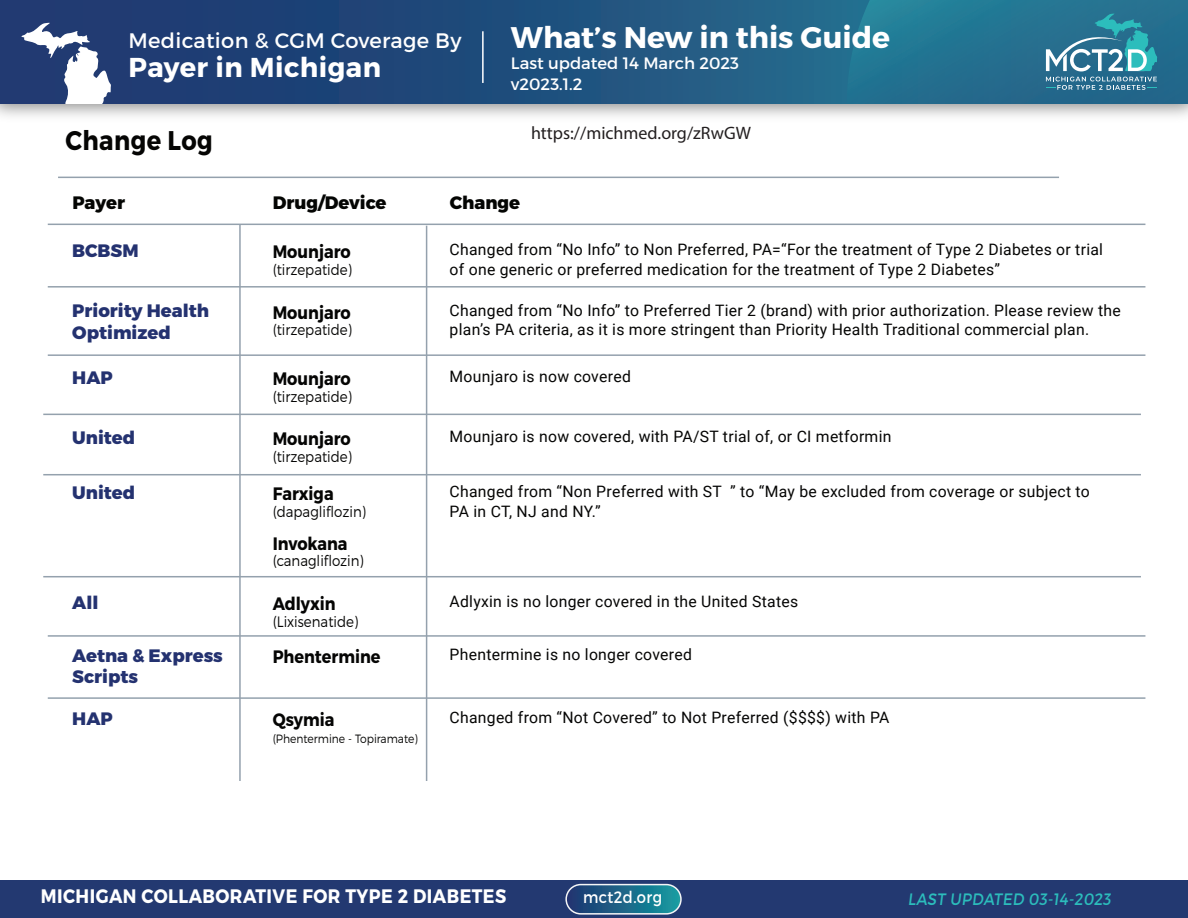
<style>
.page{position:relative;width:1188px;height:918px;background:#fff}
.page>*{position:absolute;margin:0;border:0;box-sizing:border-box;transform-origin:0 0}
.t1{font:29.85px "Trueno Bd";color:#fff}
.t2{font:27.3px "Trueno Bd";letter-spacing:.015em;color:#fff}
.t3{font:27px "Trueno Bd";letter-spacing:.015em;color:#050504;scale:.89 1}
.t4{font:21px "Trueno Rg";letter-spacing:.015em;color:#fff}
.t5{font:19.5px "Trueno Bd";letter-spacing:.025em;color:#fff;scale:.89 1}
.t6{font:18px "Trueno Bd";color:#050504;scale:.89 1}
.t7{font:18px/21.6px "Trueno Ex Bd";color:#243270}
.t8{font:18px "Myriad Pro";color:#231f20}
.t9{font:18px "Trueno Ex Bd";color:#040503}
.t10{font:16.5px/21px "Trueno Rg";color:#fff}
.t11{font:16.5px "Trueno Rg It";letter-spacing:.025em;color:#2cbdbc;scale:.89 1}
.t12{font:16.5px "Trueno Rg";letter-spacing:.025em;color:#fff;scale:.89 1}
.t13{font:15.75px/19.5px "Roboto";letter-spacing:.015em;color:#050504}
.t14{font:15px "Trueno Lt";color:#050504;scale:.89 1}
.t15{font:12px "Trueno Lt";color:#050504;scale:.89 1}
</style>
<div class="page">
<hr style="left:48px;top:635px;width:1097px;height:2px;background:#94a1ad">
<hr style="left:48px;top:697px;width:1097px;height:2px;background:#94a1ad">
<hr style="left:239px;top:224px;width:2px;height:557px;background:#94a1ad">
<hr style="left:426px;top:226px;width:1px;height:555px;background:#94a1ad">
<hr style="left:48px;top:224px;width:1097px;height:1px;background:#94a1ad">
<hr style="left:48px;top:286px;width:1097px;height:2px;background:#94a1ad">
<hr style="left:43px;top:414px;width:1098px;height:1px;background:#94a1ad">
<hr style="left:43px;top:576px;width:1098px;height:1px;background:#94a1ad">
<hr style="left:48px;top:354px;width:1097px;height:2px;background:#94a1ad">
<svg style="left:0;top:0;width:847px;height:104px;background:#204d7c"></svg>
<svg style="left:21px;top:22px;width:91px;height:82px"></svg>
<svg style="left:847px;top:0;width:341px;height:104px;background:#2c7895"></svg>
<hr style="left:482px;top:31px;width:2px;height:52px;background:#fff">
<div style="left:0;top:880px;width:1188px;height:38px;background:#233971"></div>
<div style="left:566px;top:885px;width:115px;height:29px;background:linear-gradient(to right,#243973,#1a9ca2);border-radius:15px"></div>
<div style="left:565px;top:884px;width:117px;height:31px;border:2px solid #f4f5f6;border-radius:15px"></div>
<hr style="left:58px;top:177px;width:1001px;height:1px;background:#94a1ad">
<hr style="left:43px;top:474px;width:1098px;height:1px;background:#94a1ad">
<h3 class="t4" style="left:128px;top:28px;width:335px">Medication &amp; CGM Coverage By</h3>
<h2 class="t2" style="left:128px;top:51px;width:254px">Payer in Michigan</h2>
<h3 class="t3" style="left:65px;top:124px;width:167px">Change Log</h3>
<h1 class="t1" style="left:511px;top:18px;width:381px">What’s New in this Guide</h1>
<p class="t10" style="left:511px;top:52px;width:230px">Last updated 14 March 2023 v2023.1.2</p>
<p class="t8" style="left:531px;top:122px;width:221px">https://michmed.org/zRwGW</p>
<p class="t9" style="left:72px;top:192px;width:54px">Payer</p>
<p class="t9" style="left:273px;top:192px;width:115px">Drug/Device</p>
<p class="t9" style="left:450px;top:192px;width:72px">Change</p>
<p class="t7" style="left:72px;top:240px;width:68px">BCBSM</p>
<p class="t13" style="left:450px;top:240px;width:655px">Changed from “No Info” to Non Preferred, PA=“For the treatment of Type 2 Diabetes or trial of one generic or preferred medication for the treatment of Type 2 Diabetes”</p>
<p class="t6" style="left:273px;top:241px;width:89px">Mounjaro</p>
<p class="t14" style="left:273px;top:260px;width:91px">(tirzepatide)</p>
<p class="t7" style="left:72px;top:300px;width:138px">Priority Health<br>Optimized</p>
<p class="t13" style="left:450px;top:300px;width:673px">Changed from “No Info” to Preferred Tier 2 (brand) with prior authorization. Please review the plan’s PA criteria, as it is more stringent than Priority Health Traditional commercial plan.</p>
<p class="t6" style="left:273px;top:301px;width:89px">Mounjaro</p>
<p class="t14" style="left:273px;top:321px;width:91px">(tirzepatide)</p>
<p class="t7" style="left:72px;top:367px;width:42px">HAP</p>
<p class="t13" style="left:450px;top:366px;width:183px">Mounjaro is now covered</p>
<p class="t6" style="left:273px;top:368px;width:89px">Mounjaro</p>
<p class="t14" style="left:273px;top:387px;width:91px">(tirzepatide)</p>
<p class="t7" style="left:72px;top:427px;width:65px">United</p>
<p class="t6" style="left:273px;top:428px;width:89px">Mounjaro</p>
<p class="t13" style="left:450px;top:426px;width:443px">Mounjaro is now covered, with PA/ST trial of, or CI metformin</p>
<p class="t14" style="left:273px;top:447px;width:91px">(tirzepatide)</p>
<p class="t7" style="left:72px;top:482px;width:65px">United</p>
<p class="t6" style="left:273px;top:483px;width:70px">Farxiga</p>
<p class="t14" style="left:273px;top:502px;width:107px">(dapagliflozin)</p>
<p class="t6" style="left:273px;top:532px;width:86px">Invokana</p>
<p class="t14" style="left:273px;top:552px;width:104px">(canagliflozin)</p>
<p class="t13" style="left:450px;top:482px;width:642px">Changed from “Non Preferred with ST ” to “May be excluded from coverage or subject to<br>PA in CT, NJ and NY.”</p>
<p class="t7" style="left:72px;top:592px;width:28px">All</p>
<p class="t6" style="left:273px;top:593px;width:72px">Adlyxin</p>
<p class="t13" style="left:450px;top:591px;width:350px">Adlyxin is no longer covered in the United States</p>
<p class="t14" style="left:273px;top:612px;width:98px">(Lixisenatide)</p>
<p class="t7" style="left:72px;top:645px;width:152px">Aetna &amp; Express</p>
<p class="t13" style="left:450px;top:644px;width:244px">Phentermine is no longer covered</p>
<p class="t7" style="left:72px;top:667px;width:67px">Scripts</p>
<p class="t6" style="left:273px;top:646px;width:123px">Phentermine</p>
<p class="t7" style="left:72px;top:708px;width:42px">HAP</p>
<p class="t13" style="left:450px;top:707px;width:441px">Changed from “Not Covered” to Not Preferred ($$$$) with PA</p>
<p class="t6" style="left:273px;top:709px;width:71px">Qsymia</p>
<p class="t15" style="left:273px;top:731px;width:165px">(Phentermine - Topiramate)</p>
<p class="t5" style="left:41px;top:884px;width:525px">MICHIGAN COLLABORATIVE FOR TYPE 2 DIABETES</p>
<p class="t12" style="left:583px;top:887px;width:90px">mct2d.org</p>
<p class="t11" style="left:908px;top:889px;width:230px">LAST UPDATED 03-14-2023</p>
</div>
